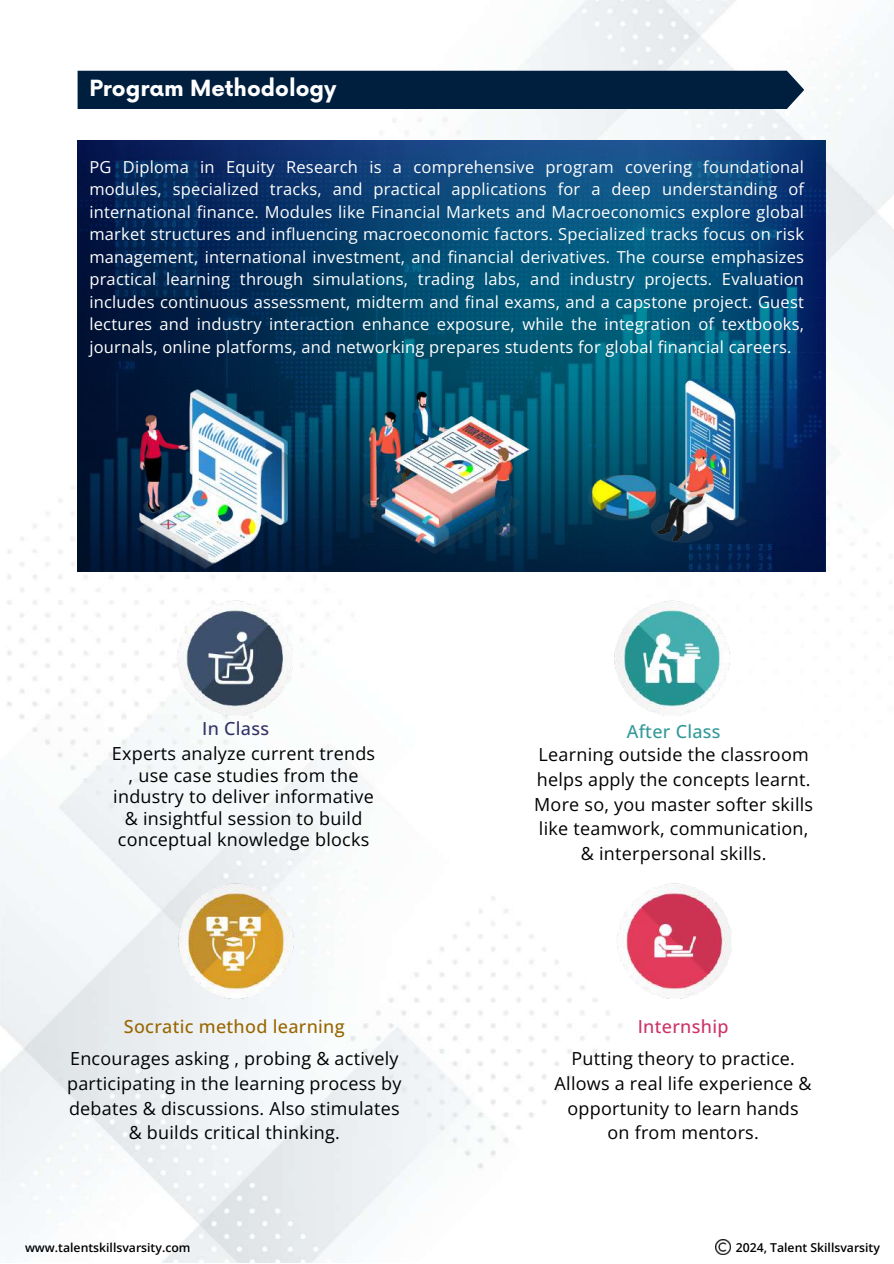
<style>
.page{position:relative;width:894px;height:1264px;background:#fff}
.page>*{position:absolute;margin:0;border:0;box-sizing:border-box;transform-origin:0 0}
.t1{font:700 21.75px "Now";color:#fff}
.t2{font:18px/24.8px "Open Sans";letter-spacing:.015em;color:#000;text-align:center}
.t3{font:500 18px "Open Sans";letter-spacing:.015em;color:#960}
.t4{font:500 18px "Open Sans";letter-spacing:.015em;color:#c36}
.t5{font:500 18px "Open Sans";letter-spacing:.015em;color:#399}
.t6{font:500 18px "Open Sans";letter-spacing:.015em;color:#336}
.t7{font:16.5px/22.5px "Open Sans";letter-spacing:.015em;color:#fff;text-align:justify}
.t8{font:600 12.3px "Open Sans";color:#000}
</style>
<div class="page">
<img style="left:0;top:0;width:893px;height:1262px">
<div style="left:78px;top:71px;width:726px;height:38px;background:#001f3f"></div>
<img style="left:715px;top:1239px;width:15px;height:15px">
<img style="left:78px;top:140px;width:747px;height:431px">
<img style="left:118px;top:379px;width:646px;height:196px">
<img style="left:171px;top:594px;width:127px;height:127px">
<img style="left:610px;top:877px;width:127px;height:127px">
<img style="left:608px;top:594px;width:127px;height:127px">
<img style="left:172px;top:877px;width:127px;height:127px">
<img style="left:183px;top:887px;width:115px;height:113px">
<h1 class="t1" style="left:89px;top:76px;width:248px">Program Methodology</h1>
<p class="t7" style="left:89px;top:155px;width:716px">PG Diploma in Equity Research is a comprehensive program covering foundational modules, specialized tracks, and practical applications for a deep understanding of international finance. Modules like Financial Markets and Macroeconomics explore global market structures and influencing macroeconomic factors. Specialized tracks focus on risk management, international investment, and financial derivatives. The course emphasizes practical learning through simulations, trading labs, and industry projects. Evaluation includes continuous assessment, midterm and final exams, and a capstone project. Guest lectures and industry interaction enhance exposure, while the integration of textbooks, journals, online platforms, and networking prepares students for global financial careers.</p>
<p class="t6" style="left:202px;top:715px;width:68px">In Class</p>
<p class="t5" style="left:626px;top:718px;width:95px">After Class</p>
<p class="t2" style="left:112px;top:742px;width:265px;line-height:21.3px">Experts analyze current trends , use case studies from the industry to deliver informative &amp; insightful session to build conceptual knowledge blocks</p>
<p class="t2" style="left:534px;top:741px;width:280px">Learning outside the classroom helps apply the concepts learnt.<br>More so, you master softer skills like teamwork, communication, &amp; interpersonal skills.</p>
<p class="t3" style="left:124px;top:1013px;width:222px">Socratic method learning</p>
<p class="t2" style="left:67px;top:1045px;width:336px">Encourages asking , probing &amp; actively participating in the learning process by debates &amp; discussions. Also stimulates &amp; builds critical thinking.</p>
<p class="t8" style="left:25px;top:1238px;width:167px">www.talentskillsvarsity.com</p>
<p class="t4" style="left:637px;top:1014px;width:92px">Internship</p>
<p class="t2" style="left:554px;top:1045px;width:258px">Putting theory to practice.<br>Allows a real life experience &amp; opportunity to learn hands on from mentors.</p>
<p class="t8" style="left:735px;top:1238px;width:146px">2024, Talent Skillsvarsity</p>
</div>
